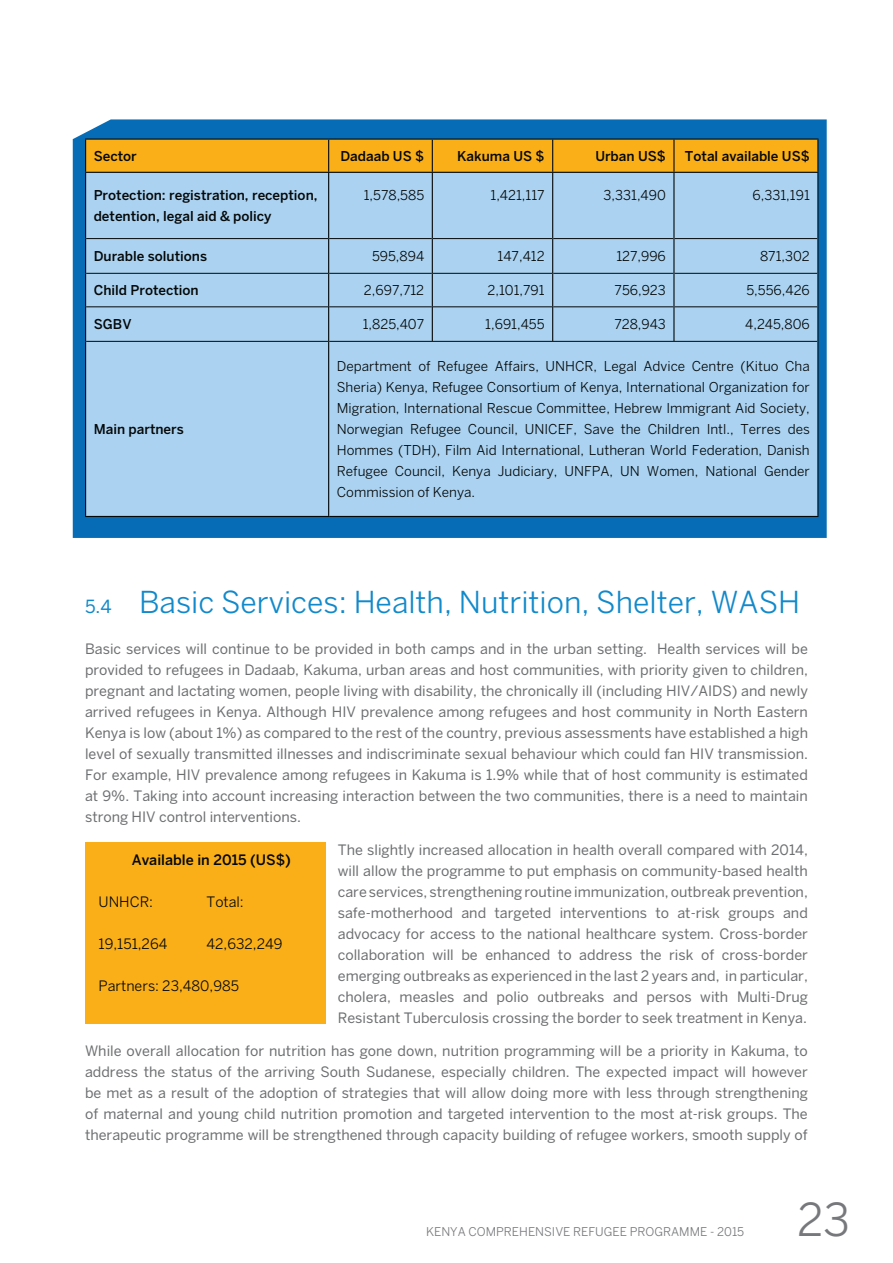
<style>
.page{position:relative;width:893px;height:1263px;background:#fff}
.page>*{position:absolute;margin:0;border:0;box-sizing:border-box;transform-origin:0 0}
.t1{font:45px "Benton Sans";color:#77787b}
.t2{font:30px "Benton Sans";color:#1189ca}
.t3{font:14.25px/21px "Benton Sans";color:#6d6f71;text-align:justify}
.t4{font:14.25px "Benton Sans";color:#040809}
.t5{font:500 14.25px "Benton Sans";color:#040809}
.t6{font:13.5px/21px "Benton Sans";color:#040809;text-align:justify}
.t7{font:500 13.5px/21px "Benton Sans";color:#040809}
.t8{font:12px "Benton Sans";color:#77787b}
.s1{font-size:18px}
</style>
<div class="page">
<svg style="left:73px;top:119px;width:754px;height:419px;background:#0d70b7"></svg>
<div style="left:85px;top:843px;width:241px;height:181px;background:#faaf19"></div>
<div style="left:86px;top:140px;width:731px;height:32px;background:#faaf19"></div>
<div style="left:86px;top:173px;width:242px;height:343px;background:#abd3f1"></div>
<div style="left:329px;top:173px;width:488px;height:343px;background:#abd3f1"></div>
<hr style="left:86px;top:238px;width:242px;height:1px;background:#040809">
<hr style="left:329px;top:238px;width:103px;height:1px;background:#040809">
<hr style="left:433px;top:238px;width:119px;height:1px;background:#040809">
<hr style="left:553px;top:238px;width:120px;height:1px;background:#040809">
<hr style="left:674px;top:238px;width:143px;height:1px;background:#040809">
<hr style="left:86px;top:273px;width:242px;height:1px;background:#040809">
<hr style="left:329px;top:273px;width:103px;height:1px;background:#040809">
<hr style="left:433px;top:273px;width:119px;height:1px;background:#040809">
<hr style="left:553px;top:273px;width:120px;height:1px;background:#040809">
<hr style="left:674px;top:273px;width:143px;height:1px;background:#040809">
<hr style="left:86px;top:306px;width:242px;height:1px;background:#040809">
<hr style="left:329px;top:306px;width:103px;height:1px;background:#040809">
<hr style="left:433px;top:306px;width:119px;height:1px;background:#040809">
<hr style="left:553px;top:306px;width:120px;height:1px;background:#040809">
<hr style="left:674px;top:306px;width:143px;height:1px;background:#040809">
<hr style="left:86px;top:341px;width:242px;height:1px;background:#040809">
<hr style="left:329px;top:341px;width:488px;height:1px;background:#040809">
<hr style="left:85px;top:173px;width:1px;height:66px;background:#040809">
<hr style="left:328px;top:173px;width:1px;height:66px;background:#040809">
<hr style="left:85px;top:239px;width:1px;height:34px;background:#040809">
<hr style="left:328px;top:239px;width:1px;height:34px;background:#040809">
<hr style="left:85px;top:273px;width:1px;height:34px;background:#040809">
<hr style="left:328px;top:273px;width:1px;height:34px;background:#040809">
<hr style="left:85px;top:307px;width:1px;height:34px;background:#040809">
<hr style="left:328px;top:307px;width:1px;height:34px;background:#040809">
<hr style="left:85px;top:341px;width:1px;height:175px;background:#040809">
<hr style="left:328px;top:341px;width:1px;height:175px;background:#040809">
<hr style="left:85px;top:516px;width:244px;height:1px;background:#040809">
<hr style="left:432px;top:173px;width:1px;height:66px;background:#040809">
<hr style="left:552px;top:173px;width:1px;height:66px;background:#040809">
<hr style="left:673px;top:173px;width:1px;height:66px;background:#040809">
<hr style="left:817px;top:173px;width:1px;height:66px;background:#040809">
<hr style="left:432px;top:239px;width:1px;height:34px;background:#040809">
<hr style="left:552px;top:239px;width:1px;height:34px;background:#040809">
<hr style="left:673px;top:239px;width:1px;height:34px;background:#040809">
<hr style="left:817px;top:239px;width:1px;height:34px;background:#040809">
<hr style="left:432px;top:273px;width:1px;height:34px;background:#040809">
<hr style="left:552px;top:273px;width:1px;height:34px;background:#040809">
<hr style="left:673px;top:273px;width:1px;height:34px;background:#040809">
<hr style="left:817px;top:273px;width:1px;height:34px;background:#040809">
<hr style="left:432px;top:307px;width:1px;height:34px;background:#040809">
<hr style="left:552px;top:307px;width:1px;height:34px;background:#040809">
<hr style="left:673px;top:307px;width:1px;height:34px;background:#040809">
<hr style="left:817px;top:307px;width:1px;height:34px;background:#040809">
<hr style="left:817px;top:341px;width:1px;height:175px;background:#040809">
<hr style="left:329px;top:516px;width:489px;height:1px;background:#040809">
<hr style="left:85px;top:138px;width:244px;height:2px;background:#040809">
<hr style="left:85px;top:140px;width:1px;height:32px;background:#040809">
<hr style="left:329px;top:138px;width:103px;height:2px;background:#040809">
<hr style="left:328px;top:140px;width:1px;height:32px;background:#040809">
<hr style="left:432px;top:138px;width:386px;height:2px;background:#040809">
<hr style="left:817px;top:140px;width:1px;height:32px;background:#040809">
<hr style="left:85px;top:172px;width:733px;height:1px;background:#040809">
<hr style="left:432px;top:140px;width:1px;height:32px;background:#040809">
<hr style="left:552px;top:140px;width:1px;height:32px;background:#040809">
<hr style="left:673px;top:140px;width:1px;height:32px;background:#040809">
<p class="t7" style="left:94px;top:147px;width:45px">Sector</p>
<p class="t7" style="left:340px;top:147px;width:85px">Dadaab US $</p>
<p class="t7" style="left:457px;top:147px;width:89px">Kakuma US $</p>
<p class="t7" style="left:595px;top:147px;width:72px">Urban US$</p>
<p class="t7" style="left:685px;top:147px;width:126px">Total available US$</p>
<p class="t7" style="left:94px;top:186px;width:225px">Protection: registration, reception, detention, legal aid &amp; policy</p>
<p class="t6" style="left:364px;top:186px;width:62px">1,578,585</p>
<p class="t6" style="left:490px;top:186px;width:56px">1,421,117</p>
<p class="t6" style="left:604px;top:186px;width:64px">3,331,490</p>
<p class="t6" style="left:753px;top:186px;width:59px">6,331,191</p>
<p class="t7" style="left:94px;top:247px;width:115px">Durable solutions</p>
<p class="t6" style="left:372px;top:247px;width:54px">595,894</p>
<p class="t6" style="left:498px;top:247px;width:48px">147,412</p>
<p class="t6" style="left:616px;top:247px;width:51px">127,996</p>
<p class="t6" style="left:760px;top:247px;width:51px">871,302</p>
<p class="t7" style="left:94px;top:281px;width:107px">Child Protection</p>
<p class="t6" style="left:364px;top:281px;width:62px">2,697,712</p>
<p class="t6" style="left:487px;top:281px;width:59px">2,101,791</p>
<p class="t6" style="left:615px;top:281px;width:53px">756,923</p>
<p class="t6" style="left:746px;top:281px;width:65px">5,556,426</p>
<p class="t7" style="left:94px;top:315px;width:39px">SGBV</p>
<p class="t6" style="left:363px;top:315px;width:63px">1,825,407</p>
<p class="t6" style="left:485px;top:315px;width:61px">1,691,455</p>
<p class="t6" style="left:614px;top:315px;width:53px">728,943</p>
<p class="t6" style="left:745px;top:315px;width:66px">4,245,806</p>
<p class="t7" style="left:94px;top:420px;width:92px">Main partners</p>
<p class="t6" style="left:337px;top:357px;width:475px">Department of Refugee Affairs, UNHCR, Legal Advice Centre (Kituo Cha Sheria) Kenya, Refugee Consortium of Kenya, International Organization for Migration, International Rescue Committee, Hebrew Immigrant Aid Society, Norwegian Refugee Council, UNICEF, Save the Children Intl., Terres des Hommes (TDH), Film Aid International, Lutheran World Federation, Danish Refugee Council, Kenya Judiciary, UNFPA, UN Women, National Gender Commission of Kenya.</p>
<h2 class="t2" style="left:85px;top:591px;width:717px"><span class="s1">5.4</span> Basic Services: Health, Nutrition, Shelter, WASH</h2>
<p class="t3" style="left:85px;top:639px;width:724px">Basic services will continue to be provided in both camps and in the urban setting. Health services will be provided to refugees in Dadaab, Kakuma, urban areas and host communities, with priority given to children, pregnant and lactating women, people living with disability, the chronically ill (including HIV/AIDS) and newly arrived refugees in Kenya. Although HIV prevalence among refugees and host community in North Eastern Kenya is low (about 1%) as compared to the rest of the country, previous assessments have established a high level of sexually transmitted illnesses and indiscriminate sexual behaviour which could fan HIV transmission.<br>For example, HIV prevalence among refugees in Kakuma is 1.9% while that of host community is estimated at 9%. Taking into account increasing interaction between the two communities, there is a need to maintain strong HIV control interventions.</p>
<p class="t5" style="left:132px;top:855px;width:161px">Available in 2015 (US$)</p>
<p class="t4" style="left:99px;top:897px;width:56px">UNHCR:</p>
<p class="t4" style="left:207px;top:897px;width:39px">Total:</p>
<p class="t4" style="left:99px;top:939px;width:70px">19,151,264</p>
<p class="t4" style="left:207px;top:939px;width:77px">42,632,249</p>
<p class="t4" style="left:99px;top:981px;width:142px">Partners: 23,480,985</p>
<p class="t3" style="left:338px;top:840px;width:472px">The slightly increased allocation in health overall compared with 2014, will allow the programme to put emphasis on community-based health care services, strengthening routine immunization, outbreak prevention, safe-motherhood and targeted interventions to at-risk groups and advocacy for access to the national healthcare system. Cross-border collaboration will be enhanced to address the risk of cross-border emerging outbreaks as experienced in the last 2 years and, in particular, cholera, measles and polio outbreaks and persos with Multi-Drug Resistant Tuberculosis crossing the border to seek treatment in Kenya.</p>
<p class="t3" style="left:85px;top:1042px;width:724px">While overall allocation for nutrition has gone down, nutrition programming will be a priority in Kakuma, to address the status of the arriving South Sudanese, especially children. The expected impact will however be met as a result of the adoption of strategies that will allow doing more with less through strengthening of maternal and young child nutrition promotion and targeted intervention to the most at-risk groups. The therapeutic programme will be strengthened through capacity building of refugee workers, smooth supply of</p>
<p class="t8" style="left:426px;top:1227px;width:320px">KENYA COMPREHENSIVE REFUGEE PROGRAMME - 2015</p>
<h1 class="t1" style="left:797px;top:1203px;width:55px">23</h1>
</div>
